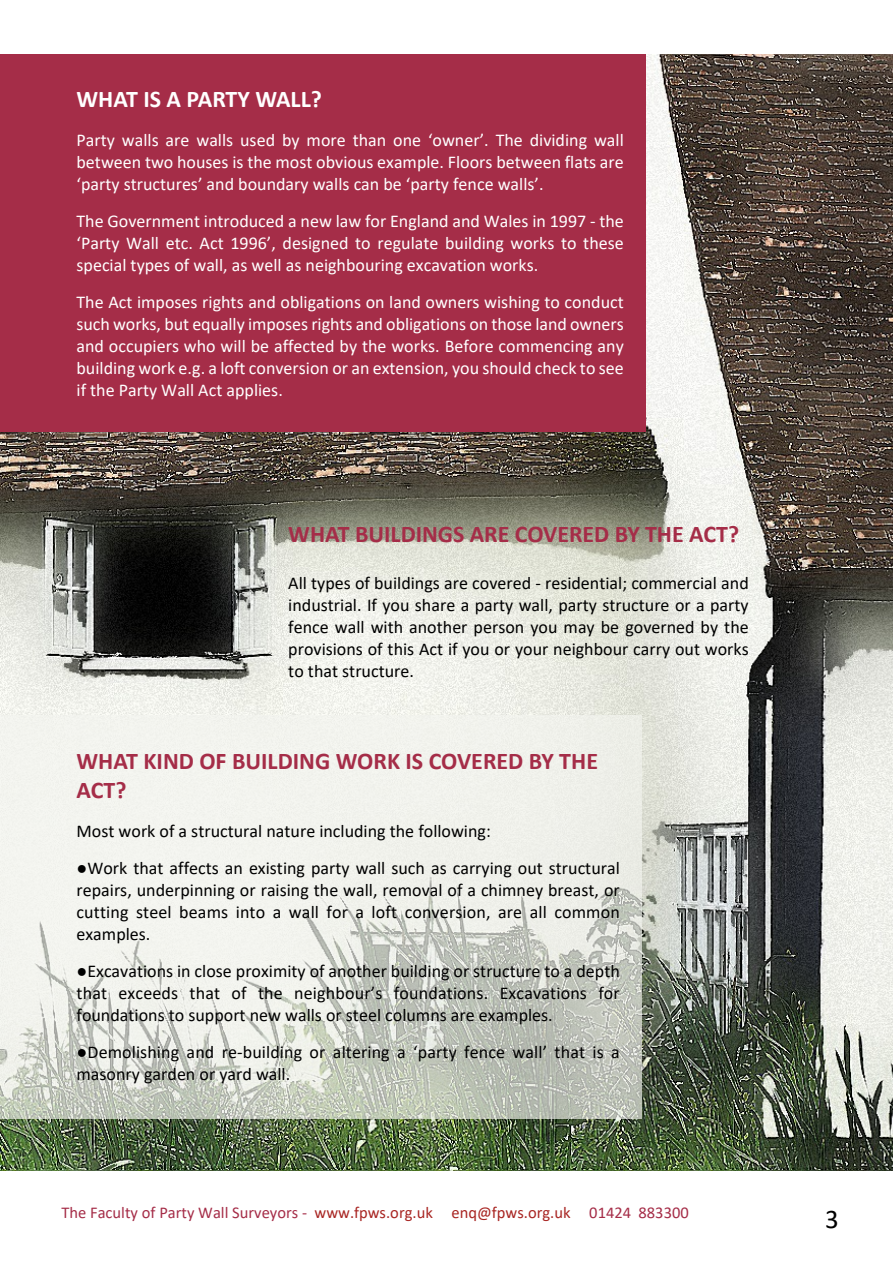
<style>
.page{position:relative;width:893px;height:1263px;background:#fff}
.page>*{position:absolute;margin:0;border:0;box-sizing:border-box;transform-origin:0 0}
.t1{font:27px "Calibri";color:#000}
.t2{font:700 24px/29.2px "Calibri";color:#a52d48}
.t3{font:700 24px "Calibri";color:#fff}
.t4{font:18px/22px "Calibri";color:#000;text-align:justify}
.t5{font:18px/22px "Calibri";color:#fff;text-align:justify}
.t6{font:16.5px "Calibri";color:#a52d48}
.s1{font-family:"Times New Roman"}
.s2{color:#a82522}
</style>
<div class="page">
<img style="left:0;top:54px;width:893px;height:1117px">
<div style="left:0;top:54px;width:645px;height:378px;background:#a52d48"></div>
<div style="left:0;top:716px;width:641px;height:403px;background:#f3f4ef;opacity:.68"></div>
<h2 class="t3" style="left:77px;top:89px;width:247px">WHAT IS A PARTY WALL?</h2>
<p class="t5" style="left:77px;top:130px;width:549px">Party walls are walls used by more than one ‘owner’. The dividing wall between two houses is the most obvious example. Floors between flats are ‘party structures’ and boundary walls can be ‘party fence walls’.</p>
<p class="t5" style="left:77px;top:211px;width:549px">The Government introduced a new law for England and Wales in 1997 - the ‘Party Wall etc. Act 1996’, designed to regulate building works to these special types of wall, as well as neighbouring excavation works.</p>
<p class="t5" style="left:77px;top:292px;width:549px">The Act imposes rights and obligations on land owners wishing to conduct such works, but equally imposes rights and obligations on those land owners and occupiers who will be affected by the works. Before commencing any building work e.g. a loft conversion or an extension, you should check to see if the Party Wall Act applies.</p>
<h2 class="t2" style="left:288px;top:521px;width:452px">WHAT BUILDINGS ARE COVERED BY THE ACT?</h2>
<p class="t4" style="left:288px;top:574px;width:462px">All types of buildings are covered - residential; commercial and industrial. If you share a party wall, party structure or a party fence wall with another person you may be governed by the provisions of this Act if you or your neighbour carry out works to that structure.</p>
<h2 class="t2" style="left:77px;top:748px;width:523px">WHAT KIND OF BUILDING WORK IS COVERED BY THE<br>ACT?</h2>
<p class="t4" style="left:77px;top:821px;width:416px">Most work of a structural nature including the following:</p>
<p class="t4" style="left:77px;top:858px;width:545px"><span class="s1">●</span>Work that affects an existing party wall such as carrying out structural repairs, underpinning or raising the wall, removal of a chimney breast, or cutting steel beams into a wall for a loft conversion, are all common examples.</p>
<p class="t4" style="left:77px;top:961px;width:545px"><span class="s1">●</span>Excavations in close proximity of another building or structure to a depth that exceeds that of the neighbour’s foundations. Excavations for foundations to support new walls or steel columns are examples.</p>
<p class="t4" style="left:77px;top:1042px;width:545px"><span class="s1">●</span>Demolishing and re-building or altering a ‘party fence wall’ that is a masonry garden or yard wall.</p>
<p class="t6" style="left:61px;top:1205px;width:629px">The Faculty of Party Wall Surveyors - <span class="s2">www.fpws.org.uk enq@fpws.org.uk</span> 01424 883300</p>
<h1 class="t1" style="left:825px;top:1208px;width:15px">3</h1>
</div>
